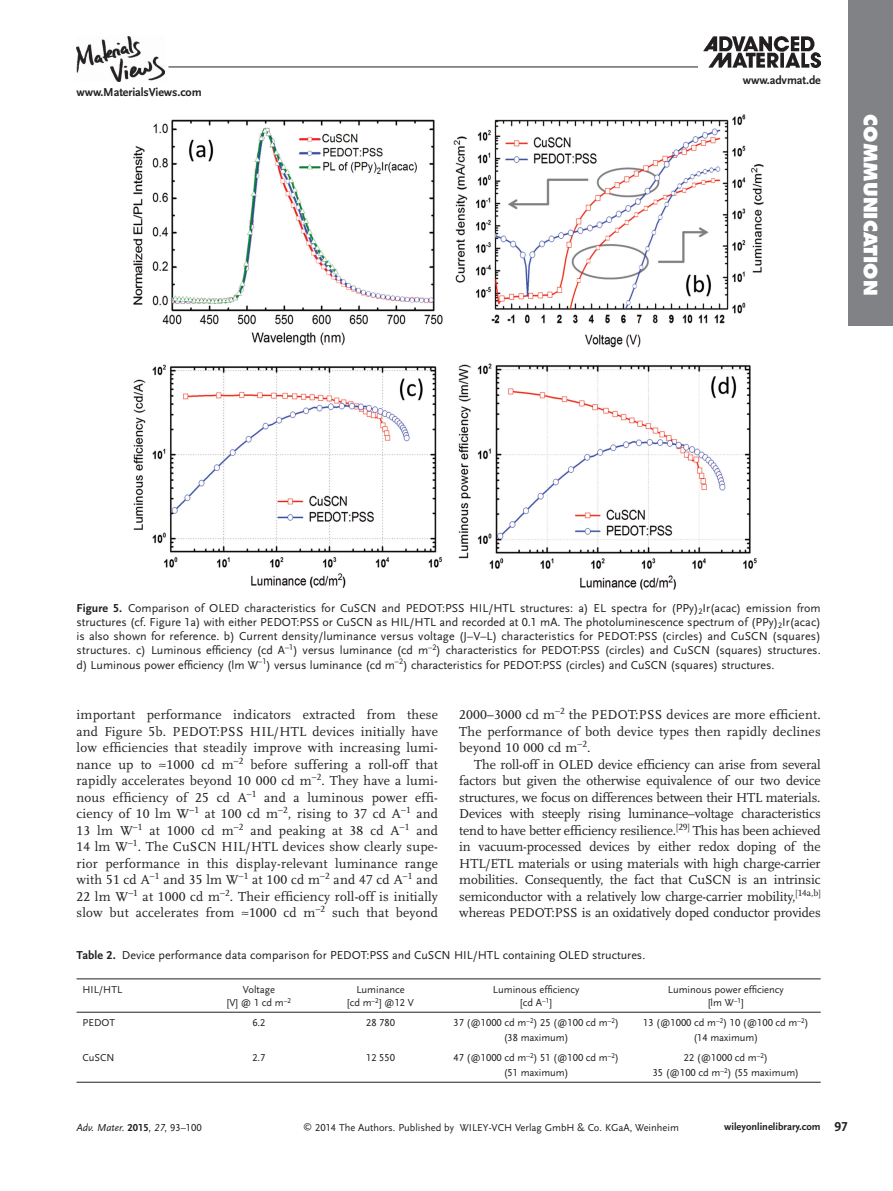
<style>
.page{position:relative;width:893px;height:1191px;background:#fff}
.page>*{position:absolute;margin:0;border:0;box-sizing:border-box;transform-origin:0 0}
.t1{font:800 18px "Futura";letter-spacing:.005em;color:#fff}
.t2{font:13.5px/16.5px "Scala LF";letter-spacing:.015em;color:#231f20;text-align:justify}
.t3{font:12px/14.2px "Scala Sans LF";color:#231f20;text-align:justify}
.t4{font:700 12px "Scala Sans LF";letter-spacing:-.01em;color:#231f20}
.t5{font:10.5px/13.5px "Scala Sans LF";color:#231f20;text-align:center}
.t6{font:700 10.5px "Scala Sans LF";color:#231f20}
.t7{font:italic 10.5px "Scala Sans LF";color:#231f20}
.s1{font-weight:700}
.s2{font-weight:700;font-style:normal}
.s3{font-style:normal}
.s4{font-size:9px}
.s5{font-size:13.5px}
</style>
<div class="page">
<hr style="left:168px;top:67px;width:530px;height:1px;background:#231f20">
<img style="left:704px;top:36px;width:117px;height:32px">
<img style="left:77px;top:36px;width:88px;height:45px">
<div style="left:848px;top:0;width:45px;height:325px;background:#808285"></div>
<img style="left:134px;top:115px;width:630px;height:475px">
<hr style="left:77px;top:978px;width:744px;height:1px;background:#231f20">
<hr style="left:77px;top:1011px;width:744px;height:1px;background:#231f20">
<hr style="left:77px;top:1081px;width:744px;height:1px;background:#231f20">
<p class="t4" style="left:77px;top:87px;width:127px">www.MaterialsViews.com</p>
<p class="t4" style="left:743px;top:74px;width:79px">www.advmat.de</p>
<h1 class="t1" style="left:878px;top:114px;width:183px;rotate:90deg">COMMUNICATION</h1>
<p class="t3" style="left:77px;top:601px;width:746px"><span class="s1">Figure 5.</span> Comparison of OLED characteristics for CuSCN and PEDOT:PSS HIL/HTL structures: a) EL spectra for (PPy) <sub>2</sub> Ir(acac) emission from structures (cf. Figure 1 a) with either PEDOT:PSS or CuSCN as HIL/HTL and recorded at 0.1 mA. The photoluminescence spectrum of (PPy) <sub>2</sub> Ir(acac) is also shown for reference. b) Current density/luminance versus voltage (J–V–L) characteristics for PEDOT:PSS (circles) and CuSCN (squares) structures. c) Luminous efficiency (cd A <sup>–1</sup> ) versus luminance (cd m <sup>–2</sup> ) characteristics for PEDOT:PSS (circles) and CuSCN (squares) structures. d) Luminous power efficiency (lm W <sup>–1</sup> ) versus luminance (cd m <sup>–2</sup> ) characteristics for PEDOT:PSS (circles) and CuSCN (squares) structures.</p>
<p class="t2" style="left:77px;top:707px;width:363px">important performance indicators extracted from these and Figure 5 b. PEDOT:PSS HIL/HTL devices initially have low efficiencies that steadily improve with increasing lumi&shy;nance up to ≈1000 cd m <sup>–2</sup> before suffering a roll-off that rapidly accelerates beyond 10 000 cd m <sup>–2</sup> . They have a lumi&shy;nous efficiency of 25 cd A <sup>–1</sup> and a luminous power effi&shy;ciency of 10 lm W <sup>–1</sup> at 100 cd m <sup>–2</sup> , rising to 37 cd A <sup>–1</sup> and 13 lm W <sup>–1</sup> at 1000 cd m <sup>–2</sup> and peaking at 38 cd A <sup>–1</sup> and 14 lm W <sup>–1</sup> . The CuSCN HIL/HTL devices show clearly supe&shy;rior performance in this display-relevant luminance range with 51 cd A <sup>–1</sup> and 35 lm W <sup>–1</sup> at 100 cd m <sup>–2</sup> and 47 cd A <sup>–1</sup> and 22 lm W <sup>–1</sup> at 1000 cd m <sup>–2</sup> . Their efficiency roll-off is initially slow but accelerates from ≈1000 cd m <sup>–2</sup> such that beyond</p>
<p class="t2" style="left:459px;top:707px;width:363px">2000–3000 cd m <sup>–2</sup> the PEDOT:PSS devices are more efficient.<br>The performance of both device types then rapidly declines beyond 10 000 cd m <sup>–2</sup> .</p>
<p class="t2" style="left:459px;top:757px;width:363px;text-indent:15px">The roll-off in OLED device efficiency can arise from several factors but given the otherwise equivalence of our two device structures, we focus on differences between their HTL materials.<br>Devices with steeply rising luminance–voltage characteristics tend to have better efficiency resilience. <sup>[</sup> <sup>29</sup> <sup>]</sup> This has been achieved in vacuum-processed devices by either redox doping of the HTL/ETL materials or using materials with high charge-carrier mobilities. Consequently, the fact that CuSCN is an intrinsic semiconductor with a relatively low charge-carrier mobility, <sup>[</sup> <sup>14a,b</sup> <sup>] </sup>whereas PEDOT:PSS is an oxidatively doped conductor provides</p>
<p class="t3" style="left:77px;top:948px;width:570px"><span class="s1">Table 2.</span> Device performance data comparison for PEDOT:PSS and CuSCN HIL/HTL containing OLED structures.</p>
<p class="t5" style="left:83px;top:983px;width:41px">HIL/HTL</p>
<p class="t5" style="left:227px;top:983px;width:66px">Voltage<br>[V] @ 1 cd m <sup>–2</sup></p>
<p class="t5" style="left:347px;top:983px;width:68px">Luminance<br>[cd m <sup>–2</sup> ] @12 V</p>
<p class="t5" style="left:493px;top:983px;width:88px">Luminous efficiency [cd A <sup>–1</sup> ]</p>
<p class="t5" style="left:668px;top:983px;width:117px">Luminous power efficiency [lm W <sup>–1</sup> ]</p>
<p class="t5" style="left:83px;top:1016px;width:34px">PEDOT</p>
<p class="t5" style="left:252px;top:1016px;width:15px">6.2</p>
<p class="t5" style="left:366px;top:1016px;width:30px">28 780</p>
<p class="t5" style="left:453px;top:1016px;width:167px;line-height:15px">37 (@1000 cd m <sup>–2</sup> ) 25 (@100 cd m <sup>–2</sup> ) (38 maximum)</p>
<p class="t5" style="left:643px;top:1016px;width:167px;line-height:15px">13 (@1000 cd m <sup>–2</sup> ) 10 (@100 cd m <sup>–2</sup> ) (14 maximum)</p>
<p class="t5" style="left:83px;top:1051px;width:33px">CuSCN</p>
<p class="t5" style="left:252px;top:1051px;width:15px">2.7</p>
<p class="t5" style="left:366px;top:1051px;width:30px">12 550</p>
<p class="t5" style="left:453px;top:1050px;width:167px;line-height:15px">47 (@1000 cd m <sup>–2</sup> ) 51 (@100 cd m <sup>–2</sup> ) (51 maximum)</p>
<p class="t5" style="left:653px;top:1050px;width:148px;line-height:15px">22 (@1000 cd m <sup>–2</sup> )<br>35 (@100 cd m <sup>–2</sup> ) (55 maximum)</p>
<p class="t7" style="left:77px;top:1122px;width:127px">Adv. Mater. <span class="s2">2015</span><span class="s3">,</span> 27<span class="s3">, 93–100</span></p>
<p class="t5" style="left:303px;top:1121px;width:377px"><span class="s4">©</span> 2014 The Authors. Published by WILEY-VCH Verlag GmbH &amp; Co. KGaA, Weinheim</p>
<p class="t6" style="left:724px;top:1122px;width:125px">wileyonlinelibrary.com <span class="s5">97</span></p>
</div>
